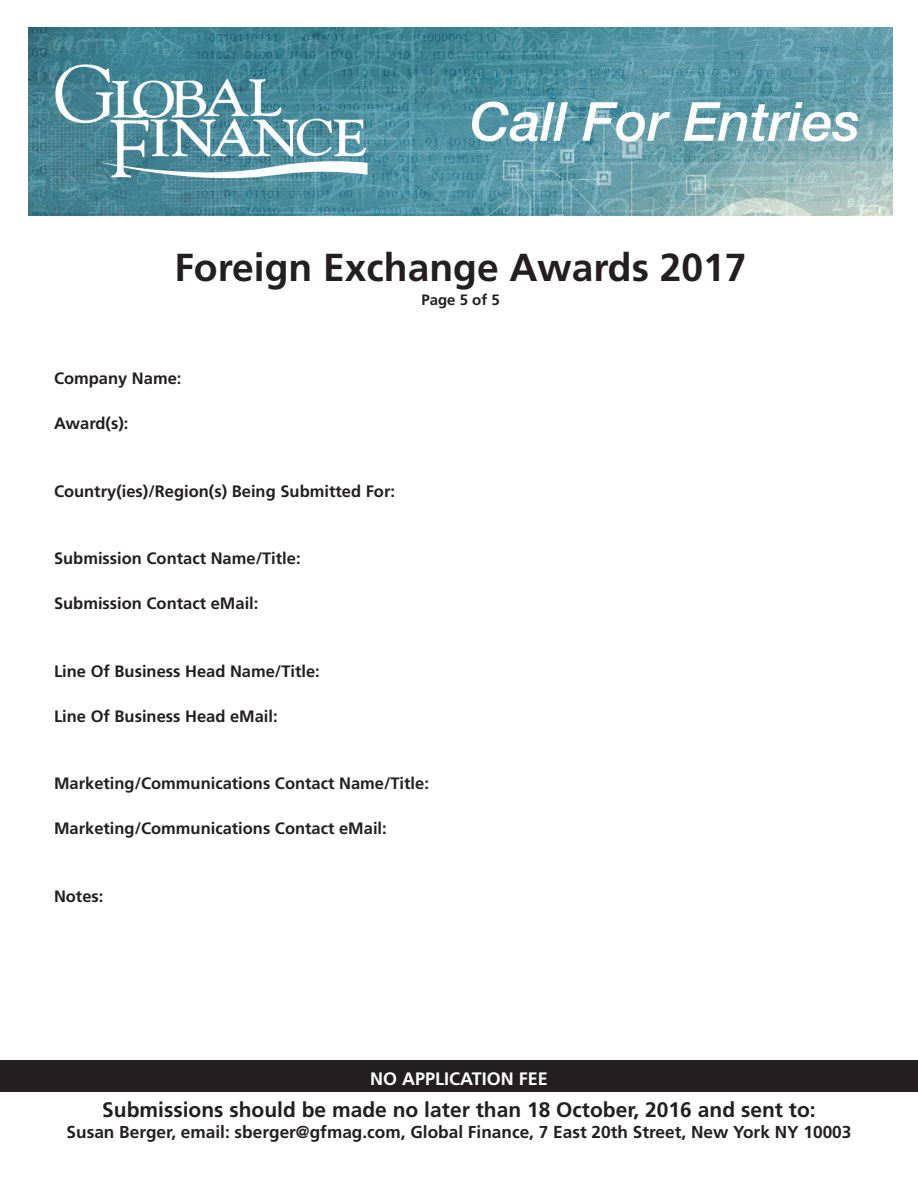
<style>
.page{position:relative;width:918px;height:1188px;background:#fff}
.page>*{position:absolute;margin:0;border:0;box-sizing:border-box;transform-origin:0 0}
.t1{font:700 39px "Frutiger";color:#231f20}
.t2{font:700 21px "Frutiger";color:#231f20}
.t3{font:700 18px "Frutiger";color:#fff}
.t4{font:700 17.25px "Frutiger";color:#231f20}
.t5{font:700 16.5px "Frutiger";color:#231f20}
.t6{font:700 15px "Frutiger";color:#231f20}
</style>
<div class="page">
<div style="left:0;top:1061px;width:918px;height:31px;background:#231f20"></div>
<img style="left:28px;top:27px;width:864px;height:189px">
<p class="t1" style="left:174px;top:244px;width:574px">Foreign Exchange Awards 2017</p>
<p class="t6" style="left:421px;top:291px;width:80px">Page 5 of 5</p>
<p class="t5" style="left:54px;top:369px;width:129px">Company Name:</p>
<p class="t5" style="left:54px;top:414px;width:76px">Award(s):</p>
<p class="t5" style="left:54px;top:481px;width:343px">Country(ies)/Region(s) Being Submitted For:</p>
<p class="t5" style="left:54px;top:549px;width:248px">Submission Contact Name/Title:</p>
<p class="t5" style="left:54px;top:594px;width:206px">Submission Contact eMail:</p>
<p class="t5" style="left:54px;top:661px;width:267px">Line Of Business Head Name/Title:</p>
<p class="t5" style="left:54px;top:706px;width:225px">Line Of Business Head eMail:</p>
<p class="t5" style="left:54px;top:774px;width:376px">Marketing/Communications Contact Name/Title:</p>
<p class="t5" style="left:54px;top:819px;width:334px">Marketing/Communications Contact eMail:</p>
<p class="t5" style="left:54px;top:886px;width:51px">Notes:</p>
<p class="t3" style="left:370px;top:1068px;width:179px">NO APPLICATION FEE</p>
<p class="t2" style="left:102px;top:1098px;width:715px">Submissions should be made no later than 18 October, 2016 and sent to:</p>
<p class="t4" style="left:67px;top:1122px;width:786px">Susan Berger, email: sberger@gfmag.com, Global Finance, 7 East 20th Street, New York NY 10003</p>
</div>
